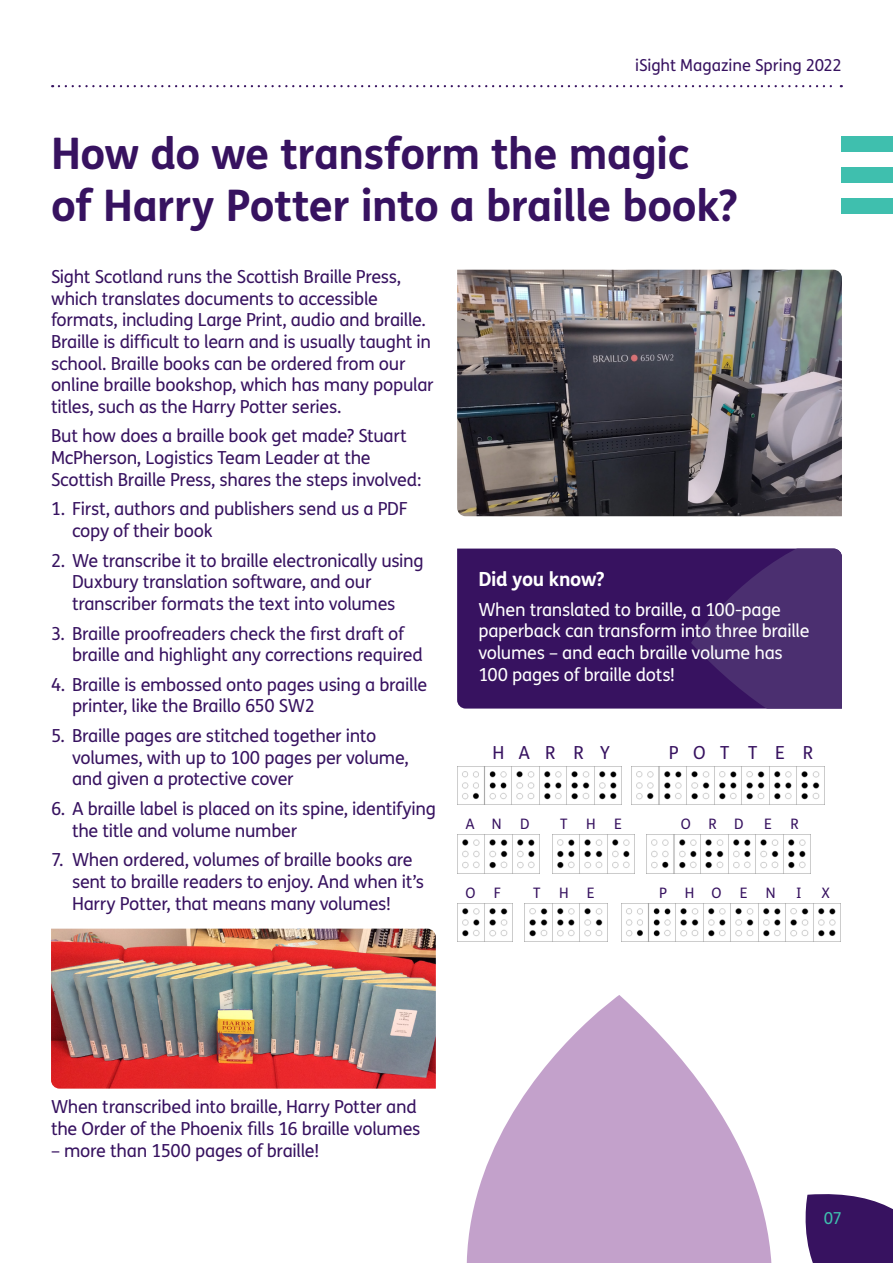
<style>
.page{position:relative;width:893px;height:1263px;background:#fff}
.page>*{position:absolute;margin:0;border:0;box-sizing:border-box;transform-origin:0 0}
.t1{font:700 43.5px/52.2px "FS Me";letter-spacing:-.01em;color:#371260}
.t2{font:700 19.5px "FS Me";letter-spacing:-.015em;color:#fff}
.t3{font:18px/21.6px "FS Me";letter-spacing:-.02em;color:#371260}
.t4{font:18px/21.6px "FS Me";letter-spacing:-.02em;color:#fff}
.t5{font:16.5px "FS Me";letter-spacing:-.005em;color:#371260}
.t6{font:16.5px "FS Me";color:#3fbfae}
.t7{font:14.4px "FS Me";color:#371260}
</style>
<div class="page">
<svg style="left:59px;top:85px;width:783px;height:2px"></svg>
<div style="left:842px;top:167px;width:51px;height:15px;background:#3fbfae"></div>
<div style="left:842px;top:198px;width:51px;height:15px;background:#3fbfae"></div>
<div style="left:842px;top:136px;width:51px;height:16px;background:#3fbfae"></div>
<svg style="left:805px;top:1194px;width:88px;height:69px;background:#47256c"></svg>
<img style="left:457px;top:270px;width:385px;height:246px">
<div style="left:457px;top:549px;width:234px;height:159px;background:#371260"></div>
<svg style="left:691px;top:549px;width:151px;height:159px;background:#45276b"></svg>
<img style="left:51px;top:929px;width:385px;height:160px">
<img style="left:457px;top:766px;width:165px;height:38px">
<img style="left:512px;top:766px;width:27px;height:38px">
<img style="left:457px;top:835px;width:83px;height:38px">
<img style="left:632px;top:766px;width:192px;height:38px">
<img style="left:687px;top:766px;width:27px;height:38px">
<img style="left:552px;top:835px;width:83px;height:38px">
<img style="left:646px;top:835px;width:165px;height:38px">
<img style="left:457px;top:903px;width:55px;height:39px">
<img style="left:525px;top:903px;width:82px;height:39px">
<img style="left:621px;top:903px;width:220px;height:39px">
<svg style="left:466px;top:995px;width:306px;height:268px;fill:#c3a1cb"></svg>
<p class="t5" style="left:635px;top:53px;width:208px">iSight Magazine Spring 2022</p>
<p class="t1" style="left:51px;top:125px;width:689px">How do we transform the magic of Harry Potter into a braille book?</p>
<p class="t3" style="left:51px;top:266px;width:384px">Sight Scotland runs the Scottish Braille Press, which translates documents to accessible formats, including Large Print, audio and braille.<br>Braille is difficult to learn and is usually taught in school. Braille books can be ordered from our online braille bookshop, which has many popular titles, such as the Harry Potter series.</p>
<p class="t3" style="left:51px;top:425px;width:372px">But how does a braille book get made? Stuart<br>McPherson, Logistics Team Leader at the<br>Scottish Braille Press, shares the steps involved:</p>
<p class="t3" style="left:72px;top:498px;width:337px;text-indent:-21px">1. First, authors and publishers send us a PDF copy of their book</p>
<p class="t3" style="left:72px;top:549px;width:353px;text-indent:-21px">2. We transcribe it to braille electronically using<br>Duxbury translation software, and our transcriber formats the text into volumes</p>
<p class="t3" style="left:72px;top:622px;width:352px;text-indent:-21px">3. Braille proofreaders check the first draft of braille and highlight any corrections required</p>
<p class="t3" style="left:72px;top:673px;width:357px;text-indent:-21px">4. Braille is embossed onto pages using a braille printer, like the Braillo 650 SW2</p>
<p class="t3" style="left:72px;top:725px;width:338px;text-indent:-21px">5. Braille pages are stitched together into volumes, with up to 100 pages per volume, and given a protective cover</p>
<p class="t3" style="left:72px;top:797px;width:365px;text-indent:-21px">6. A braille label is placed on its spine, identifying the title and volume number</p>
<p class="t3" style="left:72px;top:849px;width:353px;text-indent:-21px">7. When ordered, volumes of braille books are sent to braille readers to enjoy. And when it’s<br>Harry Potter, that means many volumes!</p>
<p class="t2" style="left:478px;top:564px;width:128px">Did you know?</p>
<p class="t4" style="left:478px;top:598px;width:333px">When translated to braille, a 100-page paperback can transform into three braille volumes – and each braille volume has 100 pages of braille dots!</p>
<p class="t3" style="left:493px;top:741px;width:119px">HAR RY</p>
<p class="t3" style="left:669px;top:741px;width:145px">P O T T E R</p>
<p class="t7" style="left:465px;top:814px;width:38px">A N</p>
<p class="t7" style="left:520px;top:814px;width:11px">D</p>
<p class="t7" style="left:560px;top:814px;width:9px">T</p>
<p class="t7" style="left:586px;top:814px;width:11px">H</p>
<p class="t7" style="left:614px;top:814px;width:9px">E</p>
<p class="t7" style="left:681px;top:814px;width:64px">ORD</p>
<p class="t7" style="left:764px;top:814px;width:9px">E</p>
<p class="t7" style="left:790px;top:814px;width:10px">R</p>
<p class="t7" style="left:465px;top:883px;width:12px">O</p>
<p class="t7" style="left:494px;top:883px;width:9px">F</p>
<p class="t7" style="left:533px;top:883px;width:9px">T</p>
<p class="t7" style="left:559px;top:883px;width:11px">H</p>
<p class="t7" style="left:587px;top:883px;width:9px">E</p>
<p class="t7" style="left:659px;top:883px;width:9px">P</p>
<p class="t7" style="left:685px;top:883px;width:38px">H O</p>
<p class="t7" style="left:740px;top:883px;width:9px">E</p>
<p class="t7" style="left:766px;top:883px;width:11px">N</p>
<p class="t7" style="left:796px;top:883px;width:7px">I</p>
<p class="t7" style="left:821px;top:883px;width:10px">X</p>
<p class="t3" style="left:51px;top:1096px;width:371px">When transcribed into braille, Harry Potter and the Order of the Phoenix fills 16 braille volumes</p>
<p class="t3" style="left:51px;top:1139px;width:270px">– more than 1500 pages of braille!</p>
<p class="t6" style="left:824px;top:1207px;width:20px">07</p>
</div>
